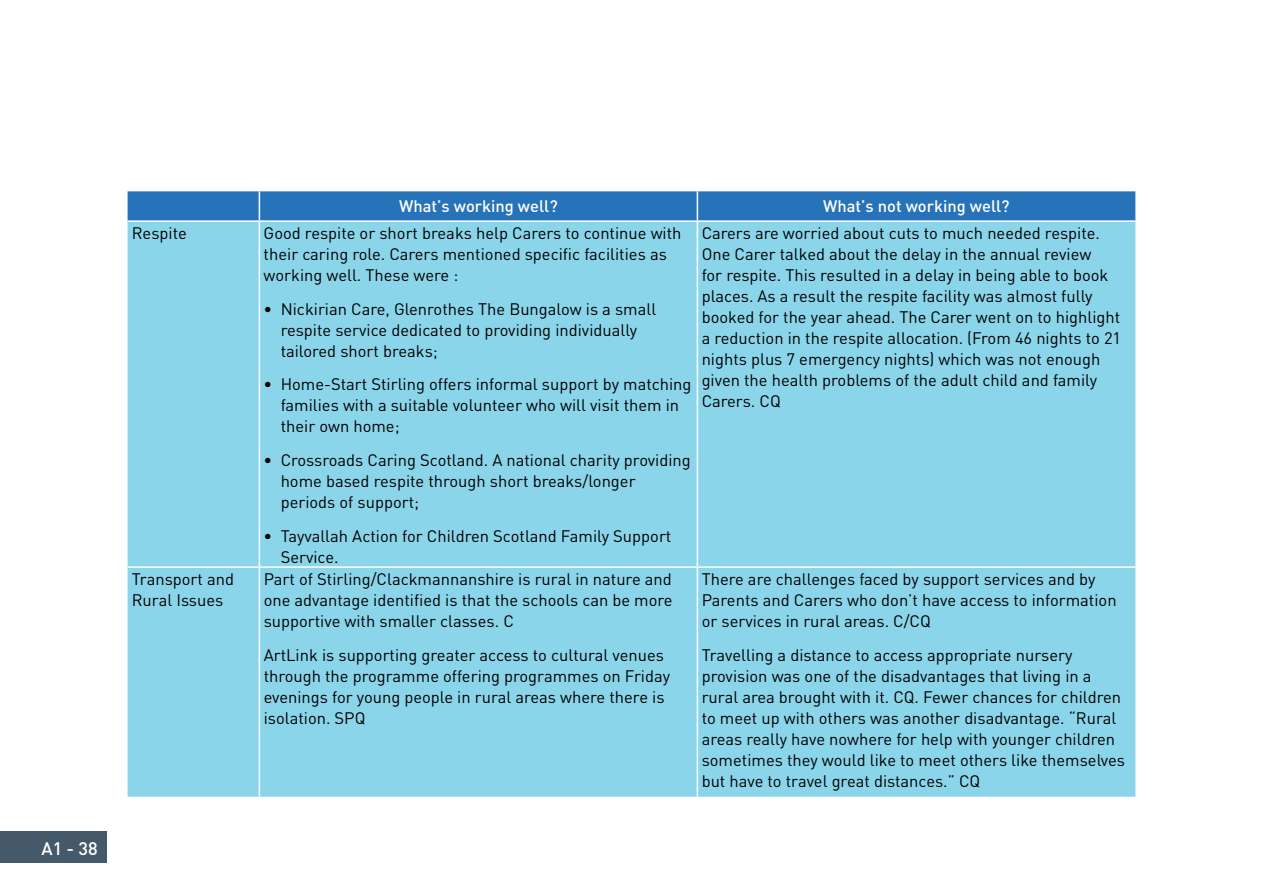
<style>
.page{position:relative;width:1263px;height:893px;background:#fff}
.page>*{position:absolute;margin:0;border:0;box-sizing:border-box;transform-origin:0 0}
.t1{font:500 18px "DIN";color:#fff}
.t2{font:16.5px/21px "DIN";color:#000}
.t3{font:500 16.5px "DIN";color:#fff}
</style>
<div class="page">
<div style="left:128px;top:222px;width:1007px;height:575px;background:#8bd5ea"></div>
<div style="left:128px;top:191px;width:1007px;height:29px;background:#2773ba"></div>
<hr style="left:259px;top:222px;width:1px;height:344px;background:#fff">
<hr style="left:697px;top:222px;width:1px;height:344px;background:#fff">
<hr style="left:128px;top:566px;width:131px;height:2px;background:#fff">
<hr style="left:259px;top:566px;width:438px;height:2px;background:#fff">
<hr style="left:259px;top:568px;width:1px;height:229px;background:#fff">
<hr style="left:697px;top:566px;width:438px;height:2px;background:#fff">
<hr style="left:697px;top:568px;width:1px;height:229px;background:#fff">
<div style="left:0;top:831px;width:106px;height:32px;background:#445a6a"></div>
<p class="t1" style="left:41px;top:837px;width:58px">A1 - 38</p>
<p class="t3" style="left:399px;top:196px;width:160px">What’s working well?</p>
<p class="t3" style="left:823px;top:196px;width:188px">What’s not working well?</p>
<p class="t2" style="left:132px;top:222px;width:57px">Respite</p>
<p class="t2" style="left:264px;top:222px;width:419px">Good respite or short breaks help Carers to continue with their caring role. Carers mentioned specific facilities as working well. These were :</p>
<p class="t2" style="left:281px;top:298px;width:377px;text-indent:-17px">• Nickirian Care, Glenrothes The Bungalow is a small respite service dedicated to providing individually tailored short breaks;</p>
<p class="t2" style="left:281px;top:374px;width:412px;text-indent:-17px">• Home-Start Stirling offers informal support by matching families with a suitable volunteer who will visit them in their own home;</p>
<p class="t2" style="left:281px;top:449px;width:412px;text-indent:-17px">• Crossroads Caring Scotland. A national charity providing home based respite through short breaks/longer periods of support;</p>
<p class="t2" style="left:281px;top:525px;width:392px;text-indent:-17px">• Tayvallah Action for Children Scotland Family Support<br>Service.</p>
<p class="t2" style="left:132px;top:568px;width:104px">Transport and<br>Rural Issues</p>
<p class="t2" style="left:264px;top:568px;width:410px;text-align:justify">Part of Stirling/Clackmannanshire is rural in nature and one advantage identified is that the schools can be more supportive with smaller classes. C</p>
<p class="t2" style="left:264px;top:644px;width:408px">ArtLink is supporting greater access to cultural venues through the programme offering programmes on Friday evenings for young people in rural areas where there is isolation. SPQ</p>
<p class="t2" style="left:702px;top:222px;width:421px">Carers are worried about cuts to much needed respite.<br>One Carer talked about the delay in the annual review<br>for respite. This resulted in a delay in being able to book places. As a result the respite facility was almost fully booked for the year ahead. The Carer went on to highlight a reduction in the respite allocation. (From 46 nights to 21 nights plus 7 emergency nights) which was not enough given the health problems of the adult child and family Carers. CQ</p>
<p class="t2" style="left:702px;top:568px;width:416px">There are challenges faced by support services and by<br>Parents and Carers who don’t have access to information or services in rural areas. C/CQ</p>
<p class="t2" style="left:702px;top:644px;width:425px">Travelling a distance to access appropriate nursery provision was one of the disadvantages that living in a rural area brought with it. CQ. Fewer chances for children to meet up with others was another disadvantage. “Rural areas really have nowhere for help with younger children sometimes they would like to meet others like themselves but have to travel great distances.” CQ</p>
</div>
